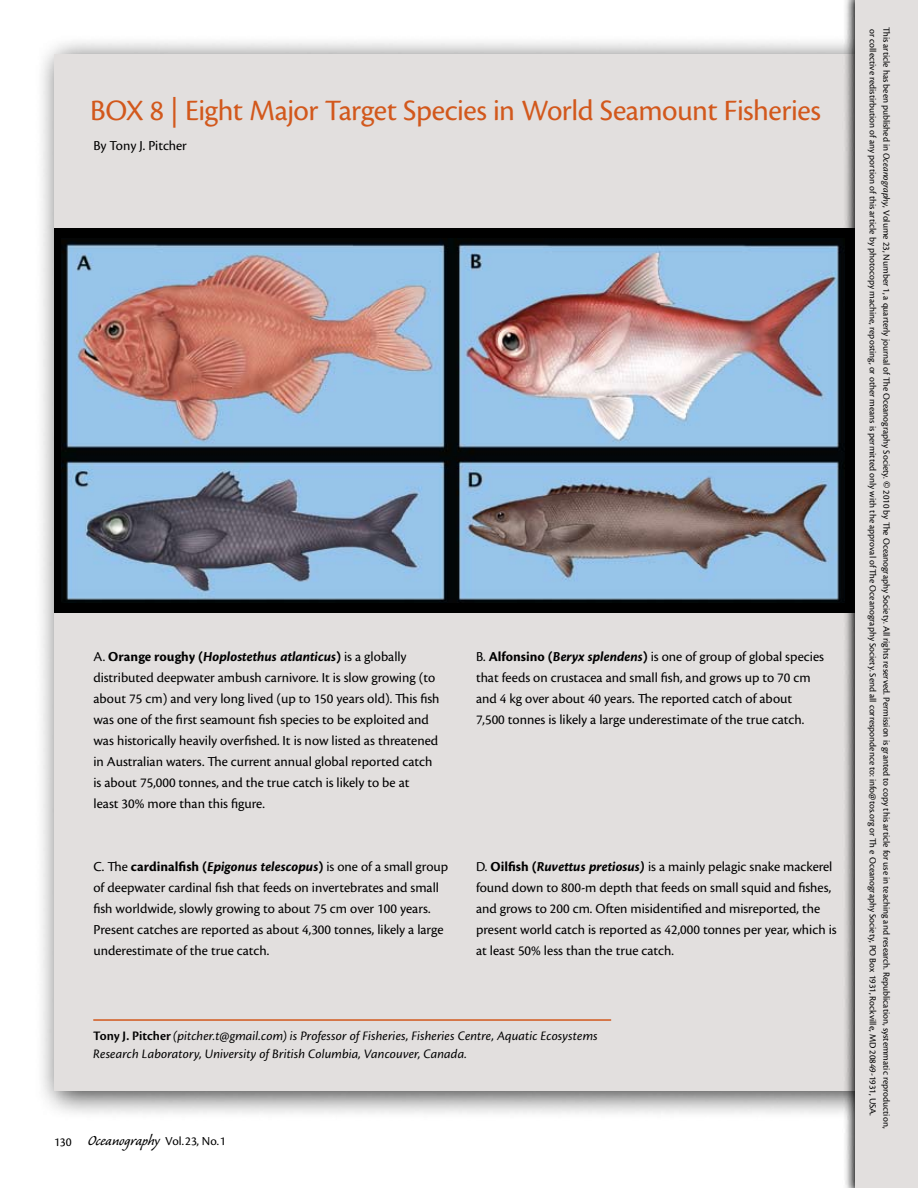
<style>
.page{position:relative;width:918px;height:1188px;background:#fff}
.page>*{position:absolute;margin:0;border:0;box-sizing:border-box;transform-origin:0 0}
.t1{font:30.75px "Cronos Pro";letter-spacing:-.015em;color:#d2581c}
.t2{font:14.25px/21px "Cronos Pro";color:#000}
.t3{font:italic 13.5px/18px "Cronos Pro";letter-spacing:.005em;color:#000}
.t4{font:12.75px "Cronos Pro";color:#000}
.t5{font:9.75px/13.5px "Cronos Pro";color:#000}
.s1{font-weight:700}
.s2{font-weight:700;font-style:italic}
.s3{font-weight:600;font-style:normal}
.s4{font-family:"Caliban";font-size:18px}
.s5{font-style:italic}
.s6{font-family:"Minion Pro";font-weight:600;font-size:10.5px}
</style>
<div class="page">
<div style="left:34px;top:34px;width:884px;height:1087px;background:#000;opacity:.75"></div>
<div style="left:54px;top:54px;width:864px;height:1037px;background:#e2dfde"></div>
<div style="left:54px;top:228px;width:864px;height:384px;background:#000"></div>
<hr style="left:93px;top:1019px;width:518px;height:2px;background:#d2581c">
<img style="left:61px;top:238px;width:781px;height:365px">
<svg style="left:842px;top:0;width:13px;height:1188px"></svg>
<div style="left:855px;top:0;width:63px;height:1188px;background:#e2dfde"></div>
<h1 class="t1" style="left:90px;top:93px;width:732px">BOX 8 | Eight Major Target Species in World Seamount Fisheries</h1>
<p class="t2" style="left:94px;top:135px;width:95px">By Tony J. Pitcher</p>
<p class="t2" style="left:93px;top:646px;width:348px">A. <span class="s1">Orange roughy (</span><span class="s2">Hoplostethus atlanticus</span><span class="s1">)</span> is a globally distributed deepwater ambush carnivore. It is slow growing (to about 75 cm) and very long lived (up to 150 years old). This fish was one of the first seamount fish species to be exploited and was historically heavily overfished. It is now listed as threatened in Australian waters. The current annual global reported catch is about 75,000 tonnes, and the true catch is likely to be at<br>least 30% more than this figure.</p>
<p class="t2" style="left:93px;top:856px;width:356px">C. The <span class="s1">cardinalfish (</span><span class="s2">Epigonus telescopus</span><span class="s1">)</span> is one of a small group of deepwater cardinal fish that feeds on invertebrates and small fish worldwide, slowly growing to about 75 cm over 100 years.<br>Present catches are reported as about 4,300 tonnes, likely a large underestimate of the true catch.</p>
<p class="t2" style="left:476px;top:646px;width:350px">B. <span class="s1">Alfonsino (</span><span class="s2">Beryx splendens</span><span class="s1">)</span> is one of group of global species that feeds on crustacea and small fish, and grows up to 70 cm and 4 kg over about 40 years. The reported catch of about 7,500 tonnes is likely a large underestimate of the true catch.</p>
<p class="t2" style="left:476px;top:856px;width:362px">D. <span class="s1">Oilfish (</span><span class="s2">Ruvettus pretiosus)</span> is a mainly pelagic snake mackerel found down to 800-m depth that feeds on small squid and fishes, and grows to 200 cm. Often misidentified and misreported, the present world catch is reported as 42,000 tonnes per year, which is at least 50% less than the true catch.</p>
<p class="t3" style="left:93px;top:1027px;width:506px"><span class="s3">Tony J. Pitcher</span>(pitcher.t@gmail.com) is Professor of Fisheries, Fisheries Centre, Aquatic Ecosystems<br>Research Laboratory, University of British Columbia, Vancouver, Canada.</p>
<p class="t4" style="left:54px;top:1134px;width:173px">130 <span class="s4">Oceanography</span> Vol.23, No.1</p>
<p class="t5" style="left:893px;top:27px;width:1103px;rotate:90deg">This article has been published in <span class="s5">Oceanography</span>, Volume 23, Number 1, a quarterly journal of The Oceanography Society. <span class="s6">©</span> 2010 by The Oceanography Society. All rights reserved. Permission is granted to copy this article for use in teaching and research. Republication, systemmatic reproduction, or collective redistirbution of any portion of this article by photocopy machine, reposting, or other means is permitted only with the approval of The Oceanography Society. Send all correspondence to: info@tos.org or Th e Oceanography Society, PO Box 1931, Rockville, MD 20849-1931, USA.</p>
</div>
